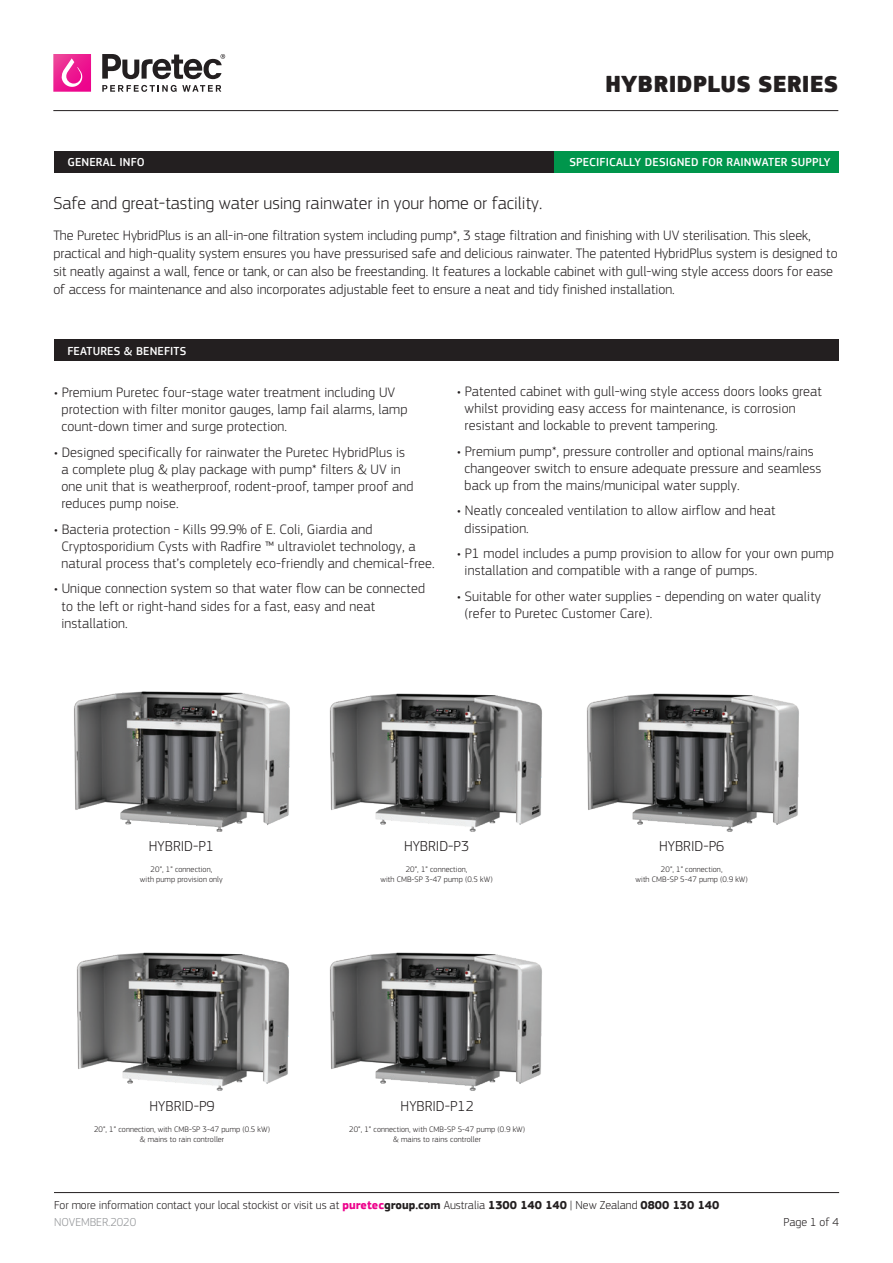
<style>
.page{position:relative;width:893px;height:1263px;background:#fff}
.page>*{position:absolute;margin:0;border:0;box-sizing:border-box;transform-origin:0 0}
.head{font:900 24px "PF Square Sans Pro";color:#231f20}
.head-2{font:18px "PF Square Sans Pro Light V1";color:#231f20}
.code_bold{font:15px "PF Square Sans Pro Light V1";color:#231f20}
.item_description_lig{font:14.25px/17.1px "PF Square Sans Pro Light V1";letter-spacing:.01em;color:#231f20}
.subtitle_description{font:14.25px/18px "PF Square Sans Pro Light V1";color:#231f20}
.t1{font:12px/17.2px "PF Square Sans Pro Light V1";color:#231f20}
.t2{font:500 12px "PF Square Sans Pro";letter-spacing:.01em;color:#fff}
.item_description_med{font:8.25px "PF Square Sans Pro Light V1";letter-spacing:.01em;color:#231f20}
.s1{font-family:"PF Square Sans Pro";font-weight:700;color:#ed028c}
.s2{font-family:"PF Square Sans Pro";font-weight:700}
.s3{color:#939598}
</style>
<div class="page">
<hr style="left:53px;top:110px;width:785px;height:1px;background:#231f20">
<svg style="left:53px;top:54px;width:38px;height:38px"></svg>
<svg style="left:102px;top:54px;width:123px;height:38px"></svg>
<hr style="left:54px;top:1192px;width:785px;height:1px;background:#231f20">
<div style="left:54px;top:151px;width:785px;height:21px;background:#231f20"></div>
<div style="left:54px;top:339px;width:785px;height:22px;background:#231f20"></div>
<div style="left:555px;top:151px;width:284px;height:21px;background:#00964c"></div>
<img style="left:74px;top:691px;width:216px;height:141px">
<img style="left:329px;top:693px;width:213px;height:139px">
<img style="left:76px;top:952px;width:213px;height:139px">
<img style="left:587px;top:693px;width:212px;height:139px">
<img style="left:330px;top:952px;width:212px;height:139px">
<p class="t2" style="left:68px;top:155px;width:79px">GENERAL INFO</p>
<p class="head-2" style="left:53px;top:193px;width:491px">Safe and great-tasting water using rainwater in your home or facility.</p>
<p class="head" style="left:605px;top:69px;width:235px">HYBRIDPLUS SERIES</p>
<p class="t2" style="left:570px;top:155px;width:263px">SPECIFICALLY DESIGNED FOR RAINWATER SUPPLY</p>
<p class="subtitle_description" style="left:53px;top:227px;width:786px">The Puretec HybridPlus is an all-in-one filtration system including pump*, 3 stage filtration and finishing with UV sterilisation. This sleek, practical and high-quality system ensures you have pressurised safe and delicious rainwater. The patented HybridPlus system is designed to sit neatly against a wall, fence or tank, or can also be freestanding. It features a lockable cabinet with gull-wing style access doors for ease of access for maintenance and also incorporates adjustable feet to ensure a neat and tidy finished installation.</p>
<p class="t2" style="left:68px;top:344px;width:120px">FEATURES &amp; BENEFITS</p>
<p class="item_description_lig" style="left:62px;top:384px;width:347px;text-indent:-8px">• Premium Puretec four-stage water treatment including UV protection with filter monitor gauges, lamp fail alarms, lamp count-down timer and surge protection.</p>
<p class="item_description_lig" style="left:62px;top:443px;width:353px;text-indent:-8px">• Designed specifically for rainwater the Puretec HybridPlus is a complete plug &amp; play package with pump* filters &amp; UV in one unit that is weatherproof, rodent-proof, tamper proof and reduces pump noise.</p>
<p class="item_description_lig" style="left:62px;top:520px;width:375px;text-indent:-8px">• Bacteria protection - Kills 99.9% of E. Coli, Giardia and<br>Cryptosporidium Cysts with Radfire ™ ultraviolet technology, a natural process that’s completely eco-friendly and chemical-free.</p>
<p class="item_description_lig" style="left:62px;top:580px;width:365px;text-indent:-8px">• Unique connection system so that water flow can be connected to the left or right-hand sides for a fast, easy and neat installation.</p>
<p class="item_description_lig" style="left:465px;top:382px;width:359px;text-indent:-8px">• Patented cabinet with gull-wing style access doors looks great whilst providing easy access for maintenance, is corrosion resistant and lockable to prevent tampering.</p>
<p class="item_description_lig" style="left:465px;top:442px;width:358px;text-indent:-8px">• Premium pump*, pressure controller and optional mains/rains changeover switch to ensure adequate pressure and seamless back up from the mains/municipal water supply.</p>
<p class="item_description_lig" style="left:465px;top:502px;width:312px;text-indent:-8px">• Neatly concealed ventilation to allow airflow and heat dissipation.</p>
<p class="item_description_lig" style="left:465px;top:545px;width:371px;text-indent:-8px">• P1 model includes a pump provision to allow for your own pump installation and compatible with a range of pumps.</p>
<p class="item_description_lig" style="left:465px;top:587px;width:358px;text-indent:-8px">• Suitable for other water supplies - depending on water quality (refer to Puretec Customer Care).</p>
<p class="code_bold" style="left:149px;top:838px;width:67px">HYBRID-P1</p>
<p class="code_bold" style="left:404px;top:838px;width:67px">HYBRID-P3</p>
<p class="code_bold" style="left:659px;top:838px;width:67px">HYBRID-P6</p>
<p class="item_description_med" style="left:151px;top:865px;width:63px">20”, 1” connection,</p>
<p class="item_description_med" style="left:140px;top:875px;width:84px">with pump provision only</p>
<p class="item_description_med" style="left:406px;top:865px;width:63px">20”, 1” connection,</p>
<p class="item_description_med" style="left:380px;top:875px;width:114px">with CMB-SP 3-47 pump (0.5 kW)</p>
<p class="item_description_med" style="left:661px;top:865px;width:63px">20”, 1” connection,</p>
<p class="item_description_med" style="left:636px;top:875px;width:114px">with CMB-SP 5-47 pump (0.9 kW)</p>
<p class="code_bold" style="left:150px;top:1097px;width:67px">HYBRID-P9</p>
<p class="code_bold" style="left:401px;top:1097px;width:75px">HYBRID-P12</p>
<p class="item_description_med" style="left:94px;top:1124px;width:178px">20”, 1” connection, with CMB-SP 3-47 pump (0.5 kW)</p>
<p class="item_description_med" style="left:140px;top:1134px;width:86px">&amp; mains to rain controller</p>
<p class="item_description_med" style="left:349px;top:1124px;width:178px">20”, 1” connection, with CMB-SP 5-47 pump (0.9 kW)</p>
<p class="item_description_med" style="left:393px;top:1134px;width:89px">&amp; mains to rains controller</p>
<p class="t1" style="left:54px;top:1196px;width:667px">For more information contact your local stockist or visit us at <span class="s1">puretec</span><span class="s2">group.com</span> Australia <span class="s2">1300 140 140</span> | New Zealand <span class="s2">0800 130 140<br></span><span class="s3">NOVEMBER.2020</span></p>
<p class="t1" style="left:784px;top:1213px;width:57px">Page 1 of 4</p>
</div>
